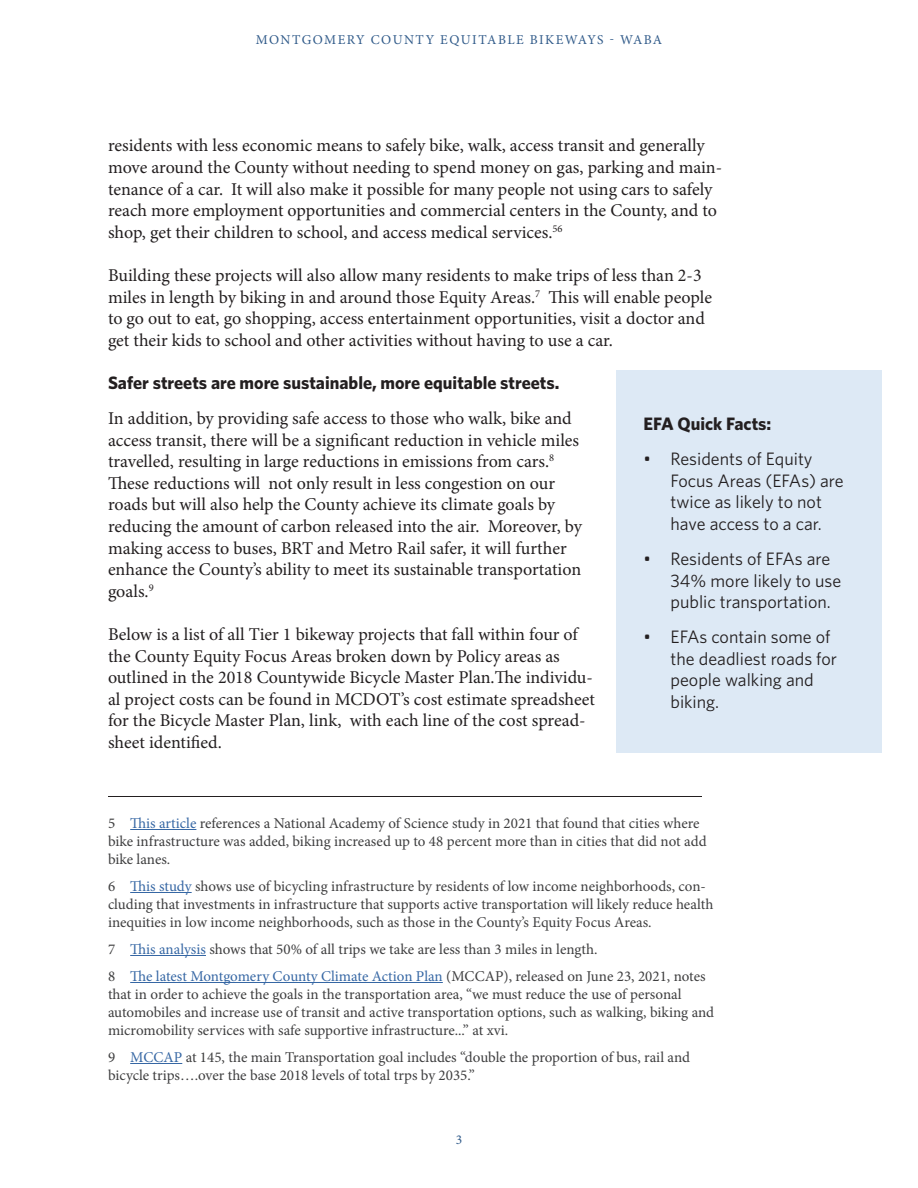
<style>
.page{position:relative;width:918px;height:1188px;background:#fff}
.page>*{position:absolute;margin:0;border:0;box-sizing:border-box;transform-origin:0 0}
.t1{font:18px/21.6px "Minion Pro";color:#231f20}
.t2{font:18px/21.6px "Whitney";color:#231f20}
.Heading{font:700 18px "Whitney";color:#231f20}
.Footnote{font:15px/18px "Minion Pro";color:#3e3e3f}
.t3{font:13.5px "Minion Pro";letter-spacing:.11em;color:#315b8a}
.s1{color:#3667a4}
</style>
<div class="page">
<hr style="left:108px;top:796px;width:594px;height:1px;background:#231f20">
<hr style="left:130px;top:829px;width:66px;height:1px;background:#3667a4">
<hr style="left:130px;top:892px;width:62px;height:1px;background:#3667a4">
<hr style="left:130px;top:955px;width:76px;height:1px;background:#3667a4">
<hr style="left:130px;top:982px;width:313px;height:1px;background:#3667a4">
<hr style="left:130px;top:1063px;width:52px;height:1px;background:#3667a4">
<div style="left:617px;top:371px;width:265px;height:382px;background:#dde9f5"></div>
<p class="t3" style="left:256px;top:30px;width:408px">MONTGOMERY COUNTY EQUITABLE BIKEWAYS - WABA</p>
<p class="t1" style="left:108px;top:135px;width:616px">residents with less economic means to safely bike, walk, access transit and generally move around the County without needing to spend money on gas, parking and main&shy;tenance of a car. It will also make it possible for many people not using cars to safely reach more employment opportunities and commercial centers in the County, and to shop, get their children to school, and access medical services.<sup>56</sup></p>
<p class="t1" style="left:108px;top:264px;width:606px">Building these projects will also allow many residents to make trips of less than 2-3 miles in length by biking in and around those Equity Areas.<sup>7</sup> This will enable people to go out to eat, go shopping, access entertainment opportunities, visit a doctor and get their kids to school and other activities without having to use a car.</p>
<p class="Heading" style="left:108px;top:371px;width:453px">Safer streets are more sustainable, more equitable streets.</p>
<p class="t1" style="left:108px;top:408px;width:476px">In addition, by providing safe access to those who walk, bike and access transit, there will be a significant reduction in vehicle miles travelled, resulting in large reductions in emissions from cars.<sup>8<br></sup>These reductions will not only result in less congestion on our roads but will also help the County achieve its climate goals by reducing the amount of carbon released into the air. Moreover, by making access to buses, BRT and Metro Rail safer, it will further enhance the County’s ability to meet its sustainable transportation goals.<sup>9</sup></p>
<p class="t1" style="left:108px;top:624px;width:489px">Below is a list of all Tier 1 bikeway projects that fall within four of the County Equity Focus Areas broken down by Policy areas as outlined in the 2018 Countywide Bicycle Master Plan.The individu&shy;al project costs can be found in MCDOT’s cost estimate spreadsheet for the Bicycle Master Plan, link, with each line of the cost spread&shy;sheet identified.</p>
<p class="Heading" style="left:644px;top:412px;width:129px">EFA Quick Facts:</p>
<p class="t2" style="left:671px;top:448px;width:175px;text-indent:-27px">• Residents of Equity<br>Focus Areas (EFAs) are twice as likely to not have access to a car.</p>
<p class="t2" style="left:671px;top:547px;width:172px;text-indent:-27px">• Residents of EFAs are<br>34% more likely to use public transportation.</p>
<p class="t2" style="left:671px;top:626px;width:168px;text-indent:-27px">• EFAs contain some of the deadliest roads for people walking and biking.</p>
<p class="Footnote" style="left:108px;top:814px;width:600px">5 <span class="s1">This article</span> references a National Academy of Science study in 2021 that found that cities where bike infrastructure was added, biking increased up to 48 percent more than in cities that did not add bike lanes.</p>
<p class="Footnote" style="left:108px;top:877px;width:607px">6 <span class="s1">This study</span> shows use of bicycling infrastructure by residents of low income neighborhoods, con&shy;cluding that investments in infrastructure that supports active transportation will likely reduce health inequities in low income neighborhoods, such as those in the County’s Equity Focus Areas.</p>
<p class="Footnote" style="left:108px;top:940px;width:491px">7 <span class="s1">This analysis</span> shows that 50% of all trips we take are less than 3 miles in length.</p>
<p class="Footnote" style="left:108px;top:967px;width:608px">8 <span class="s1">The latest Montgomery County Climate Action Plan</span> (MCCAP), released on June 23, 2021, notes that in order to achieve the goals in the transportation area, “we must reduce the use of personal automobiles and increase use of transit and active transportation options, such as walking, biking and micromobility services with safe supportive infrastructure...” at xvi.</p>
<p class="Footnote" style="left:108px;top:1048px;width:584px">9 <span class="s1">MCCAP</span> at 145, the main Transportation goal includes “double the proportion of bus, rail and bicycle trips….over the base 2018 levels of total trps by 2035.”</p>
<p class="t3" style="left:456px;top:1130px;width:8px">3</p>
</div>
